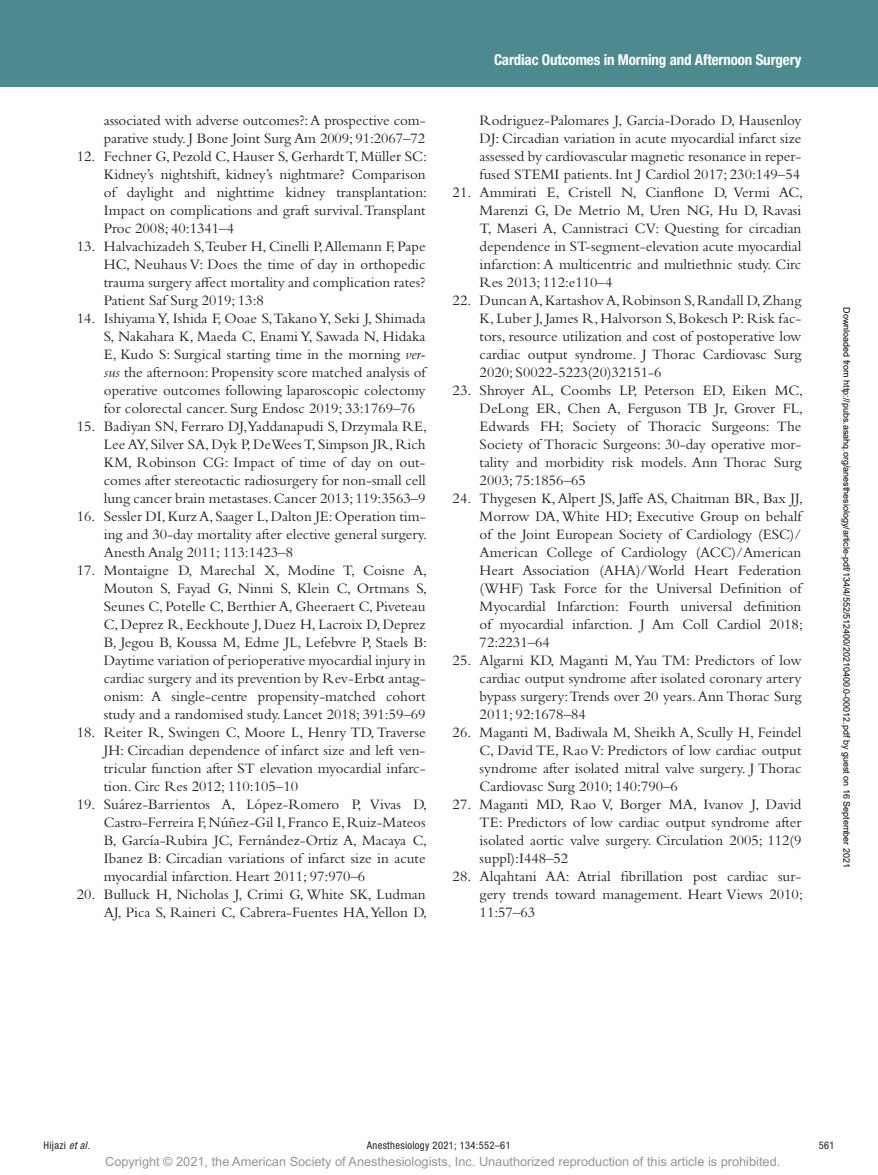
<style>
.page{position:relative;width:878px;height:1175px;background:#fff}
.page>*{position:absolute;margin:0;border:0;box-sizing:border-box;transform-origin:0 0}
.t1{font:15px/18px "Bembo Std";color:#231f20;text-align:justify}
.t2{font:700 condensed 15px "Helvetica Neue LT Std";letter-spacing:-.01em;color:#fff}
.t3{font:12.75px "Arial MT Std";color:#939598}
.t4{font:condensed 10.5px "Helvetica Neue LT Std";letter-spacing:.03em;color:#231f20}
.t5{font:9px "Arial";color:#000}
.s1{font-style:italic}
.s2{font-family:"Gandhari Unicode"}
</style>
<div class="page">
<div style="left:0;top:0;width:878px;height:86px;background:#4d8a90"></div>
<p class="t1" style="left:104px;top:111px;width:323px">associated with adverse outcomes?: A prospective com&shy;parative study. J Bone Joint Surg Am 2009; 91:2067–72</p>
<p class="t1" style="left:104px;top:147px;width:325px;text-indent:-27px">12. Fechner G, Pezold C, Hauser S, Gerhardt T, Müller SC:<br>Kidney’s nightshift, kidney’s nightmare? Comparison of daylight and nighttime kidney transplantation:<br>Impact on complications and graft survival. Transplant Proc 2008; 40:1341–4</p>
<p class="t1" style="left:104px;top:237px;width:323px;text-indent:-27px">13. Halvachizadeh S,Teuber H, Cinelli P, Allemann F, Pape HC, Neuhaus V: Does the time of day in orthopedic trauma surgery affect mortality and complication rates?<br>Patient Saf Surg 2019; 13:8</p>
<p class="t1" style="left:104px;top:309px;width:323px;text-indent:-27px">14. Ishiyama Y, Ishida F, Ooae S, Takano Y, Seki J, Shimada S, Nakahara K, Maeda C, Enami Y, Sawada N, Hidaka E, Kudo S: Surgical starting time in the morning <span class="s1">ver&shy;sus</span> the afternoon: Propensity score matched analysis of operative outcomes following laparoscopic colectomy for colorectal cancer. Surg Endosc 2019; 33:1769–76</p>
<p class="t1" style="left:104px;top:417px;width:325px;text-indent:-27px">15. Badiyan SN, Ferraro DJ,Yaddanapudi S, Drzymala RE, Lee AY, Silver SA, Dyk P, DeWees T, Simpson JR, Rich KM, Robinson CG: Impact of time of day on out&shy;comes after stereotactic radiosurgery for non-small cell lung cancer brain metastases. Cancer 2013; 119:3563–9</p>
<p class="t1" style="left:104px;top:507px;width:325px;text-indent:-27px">16. Sessler DI, Kurz A, Saager L, Dalton JE: Operation tim&shy;ing and 30-day mortality after elective general surgery.<br>Anesth Analg 2011; 113:1423–8</p>
<p class="t1" style="left:104px;top:561px;width:325px;text-indent:-27px">17. Montaigne D, Marechal X, Modine T, Coisne A, Mouton S, Fayad G, Ninni S, Klein C, Ortmans S, Seunes C, Potelle C, Berthier A, Gheeraert C, Piveteau C, Deprez R, Eeckhoute J, Duez H, Lacroix D, Deprez B, Jegou B, Koussa M, Edme JL, Lefebvre P, Staels B:<br>Daytime variation of perioperative myocardial injury in cardiac surgery and its prevention by Rev-Erb<span class="s2">α</span> antag&shy;onism: A single-centre propensity-matched cohort study and a randomised study. Lancet 2018; 391:59–69</p>
<p class="t1" style="left:104px;top:723px;width:323px;text-indent:-27px">18. Reiter R, Swingen C, Moore L, Henry TD, Traverse JH: Circadian dependence of infarct size and left ven&shy;tricular function after ST elevation myocardial infarc&shy;tion. Circ Res 2012; 110:105–10</p>
<p class="t1" style="left:104px;top:795px;width:325px;text-indent:-27px">19. Suárez-Barrientos A, López-Romero P, Vivas D, Castro-Ferreira F, Núñez-Gil I, Franco E, Ruiz-Mateos B, García-Rubira JC, Fernández-Ortiz A, Macaya C, Ibanez B: Circadian variations of infarct size in acute myocardial infarction. Heart 2011; 97:970–6</p>
<p class="t1" style="left:77px;top:885px;width:352px;text-align:right">20. Bulluck H, Nicholas J, Crimi G, White SK, Ludman<br>AJ, Pica S, Raineri C, Cabrera-Fuentes HA, Yellon D,</p>
<p class="t2" style="left:494px;top:51px;width:309px">Cardiac Outcomes in Morning and Afternoon Surgery</p>
<p class="t1" style="left:479px;top:111px;width:323px">Rodriguez-Palomares J, Garcia-Dorado D, Hausenloy DJ: Circadian variation in acute myocardial infarct size assessed by cardiovascular magnetic resonance in reper&shy;fused STEMI patients. Int J Cardiol 2017; 230:149–54</p>
<p class="t1" style="left:479px;top:183px;width:325px;text-indent:-27px">21. Ammirati E, Cristell N, Cianflone D, Vermi AC, Marenzi G, De Metrio M, Uren NG, Hu D, Ravasi T, Maseri A, Cannistraci CV: Questing for circadian dependence in ST-segment-elevation acute myocardial infarction: A multicentric and multiethnic study. Circ Res 2013; 112:e110–4</p>
<p class="t1" style="left:479px;top:291px;width:323px;text-indent:-27px">22. Duncan A, Kartashov A, Robinson S, Randall D, Zhang K, Luber J, James R, Halvorson S, Bokesch P: Risk fac&shy;tors, resource utilization and cost of postoperative low cardiac output syndrome. J Thorac Cardiovasc Surg 2020; S0022-5223(20)32151-6</p>
<p class="t1" style="left:479px;top:381px;width:325px;text-indent:-27px">23. Shroyer AL, Coombs LP, Peterson ED, Eiken MC, DeLong ER, Chen A, Ferguson TB Jr, Grover FL, Edwards FH; Society of Thoracic Surgeons: The Society of Thoracic Surgeons: 30-day operative mor&shy;tality and morbidity risk models. Ann Thorac Surg 2003; 75:1856–65</p>
<p class="t1" style="left:479px;top:489px;width:325px;text-indent:-27px">24. Thygesen K, Alpert JS, Jaffe AS, Chaitman BR, Bax JJ, Morrow DA, White HD; Executive Group on behalf of the Joint European Society of Cardiology (ESC)/ American College of Cardiology (ACC)/American Heart Association (AHA)/World Heart Federation (WHF) Task Force for the Universal Definition of Myocardial Infarction: Fourth universal definition of myocardial infarction. J Am Coll Cardiol 2018; 72:2231–64</p>
<p class="t1" style="left:479px;top:651px;width:323px;text-indent:-27px">25. Algarni KD, Maganti M, Yau TM: Predictors of low cardiac output syndrome after isolated coronary artery bypass surgery: Trends over 20 years. Ann Thorac Surg 2011; 92:1678–84</p>
<p class="t1" style="left:479px;top:723px;width:323px;text-indent:-27px">26. Maganti M, Badiwala M, Sheikh A, Scully H, Feindel C, David TE, Rao V: Predictors of low cardiac output syndrome after isolated mitral valve surgery. J Thorac Cardiovasc Surg 2010; 140:790–6</p>
<p class="t1" style="left:479px;top:795px;width:323px;text-indent:-27px">27. Maganti MD, Rao V, Borger MA, Ivanov J, David TE: Predictors of low cardiac output syndrome after isolated aortic valve surgery. Circulation 2005; 112(9 suppl):I448–52</p>
<p class="t1" style="left:479px;top:867px;width:325px;text-indent:-27px">28. Alqahtani AA: Atrial fibrillation post cardiac sur&shy;gery trends toward management. Heart Views 2010; 11:57–63</p>
<p class="t5" style="left:850px;top:307px;width:562px;rotate:90deg">Downloaded from http://pubs.asahq.org/anesthesiology/article-pdf/134/4/552/512400/20210400.0-00012.pdf by guest on 16 September 2021</p>
<p class="t4" style="left:44px;top:1139px;width:48px">Hijazi <span class="s1">et al.</span></p>
<p class="t4" style="left:367px;top:1139px;width:145px">Anesthesiology 2021; 134:552–61</p>
<p class="t4" style="left:818px;top:1139px;width:17px">561</p>
<p class="t3" style="left:105px;top:1154px;width:676px">Copyright © 2021, the American Society of Anesthesiologists, Inc. Unauthorized reproduction of this article is prohibited.</p>
</div>
